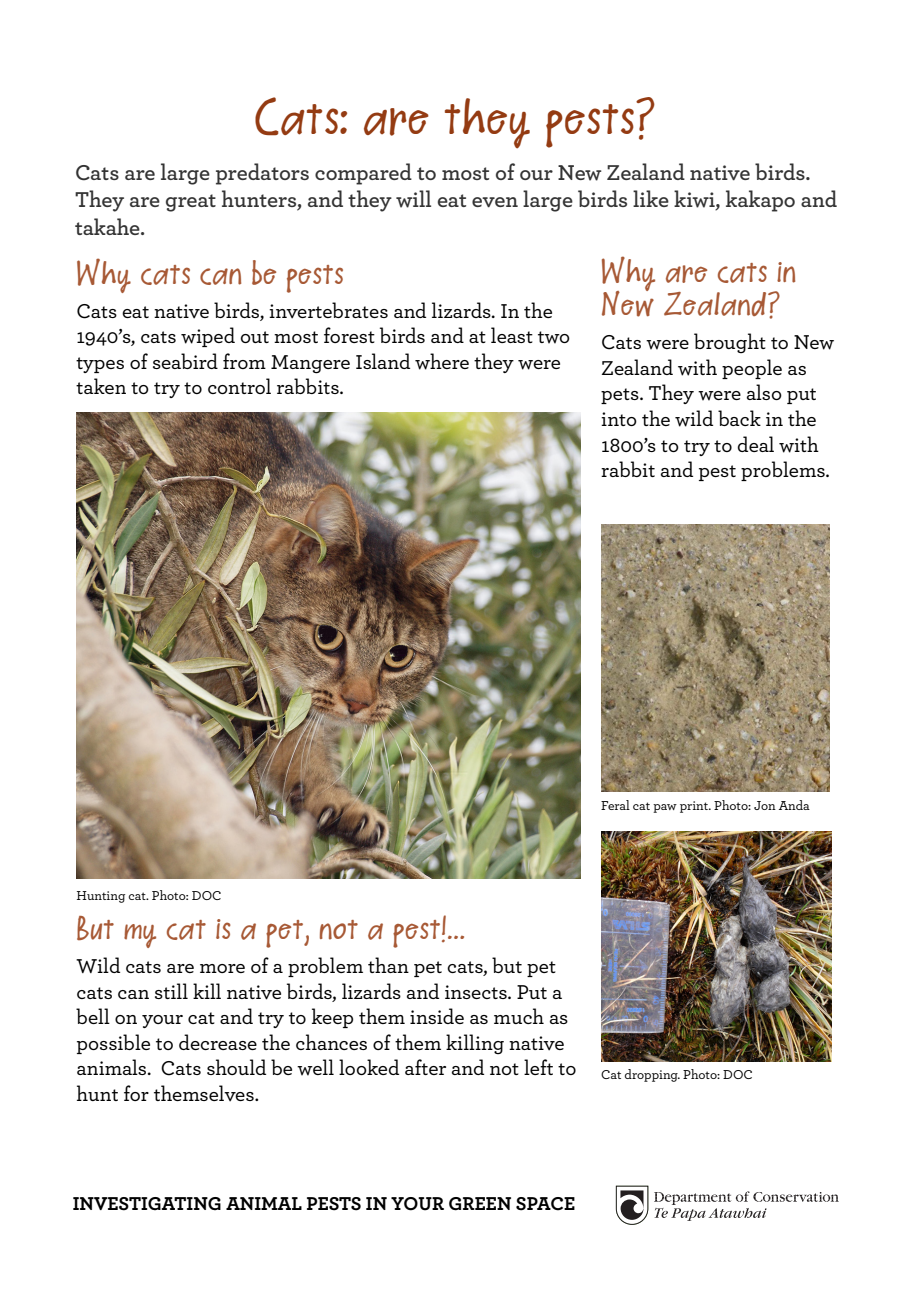
<style>
.page{position:relative;width:919px;height:1289px;background:#fff}
.page>*{position:absolute;margin:0;border:0;box-sizing:border-box;transform-origin:0 0}
.DOC_HANDOUT_HEADING{font:42px "Salli Scribbles";color:#943b12}
.DOC_HANDOUT_SUBHEADI{font:27px/33px "Salli Scribbles";color:#a75935}
.DOC_HANDOUT_SUBHEADI-2{font:600 22.5px/27px "Archer Pro";letter-spacing:-.005em;color:#333}
.DOC_HANDOUT_TEXT{font:500 21px/25.5px "Archer Pro";color:#000}
.t1{font:700 19.5px "Archer Pro";color:#000}
.DOC_CAPTION{font:500 13.5px "Archer Pro";color:#000}
</style>
<div class="page">
<svg style="left:616px;top:1185px;width:32px;height:39px"></svg>
<svg style="left:654px;top:1191px;width:184px;height:29px"></svg>
<img style="left:77px;top:412px;width:503px;height:466px">
<img style="left:601px;top:524px;width:228px;height:267px">
<img style="left:601px;top:831px;width:230px;height:230px">
<p class="DOC_HANDOUT_HEADING" style="left:254px;top:80px;width:403px">Cats: are they pests?</p>
<p class="DOC_HANDOUT_SUBHEADI-2" style="left:75px;top:158px;width:763px">Cats are large predators compared to most of our New Zealand native birds.<br>They are great hunters, and they will eat even large birds like kiwi, kakapo and takahe.</p>
<p class="DOC_HANDOUT_SUBHEADI" style="left:77px;top:255px;width:269px">Why cats can be pests</p>
<p class="DOC_HANDOUT_TEXT" style="left:77px;top:297px;width:495px">Cats eat native birds, invertebrates and lizards. In the 1940’s, cats wiped out most forest birds and at least two types of seabird from Mangere Island where they were taken to try to control rabbits.</p>
<p class="DOC_HANDOUT_SUBHEADI" style="left:601px;top:253px;width:197px">Why are cats in<br>New Zealand?</p>
<p class="DOC_HANDOUT_TEXT" style="left:601px;top:328px;width:234px">Cats were brought to New<br>Zealand with people as pets. They were also put into the wild back in the<br>1800’s to try to deal with rabbit and pest problems.</p>
<p class="DOC_CAPTION" style="left:601px;top:795px;width:210px">Feral cat paw print. Photo: Jon Anda</p>
<p class="DOC_CAPTION" style="left:77px;top:885px;width:147px">Hunting cat. Photo: DOC</p>
<p class="DOC_HANDOUT_SUBHEADI" style="left:77px;top:909px;width:390px">But my cat is a pet, not a pest!…</p>
<p class="DOC_HANDOUT_TEXT" style="left:77px;top:952px;width:501px">Wild cats are more of a problem than pet cats, but pet cats can still kill native birds, lizards and insects. Put a bell on your cat and try to keep them inside as much as possible to decrease the chances of them killing native animals. Cats should be well looked after and not left to hunt for themselves.</p>
<p class="DOC_CAPTION" style="left:601px;top:1064px;width:153px">Cat dropping. Photo: DOC</p>
<p class="t1" style="left:73px;top:1188px;width:504px">INVESTIGATING ANIMAL PESTS IN YOUR GREEN SPACE</p>
</div>
